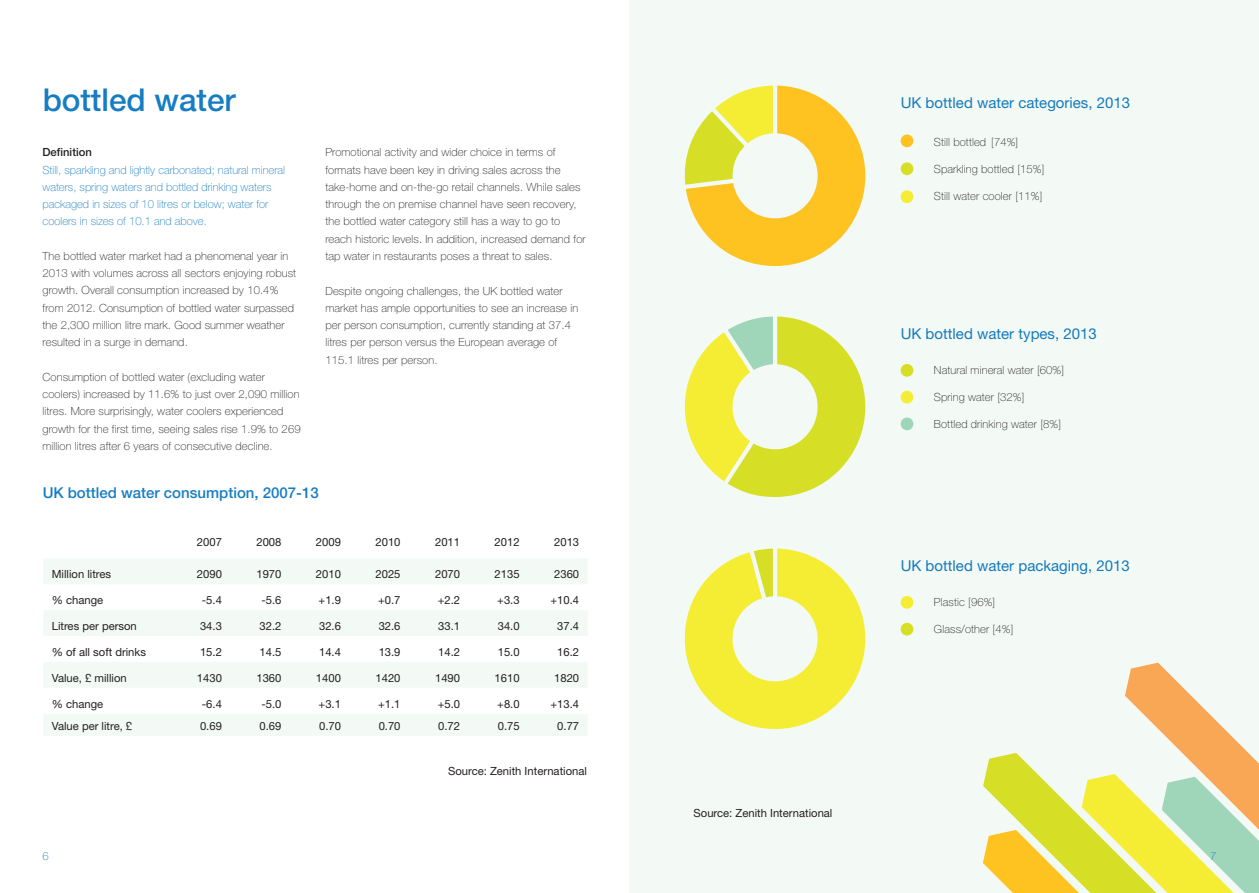
<style>
.page{position:relative;width:1259px;height:893px;background:#fff}
.page>*{position:absolute;margin:0;border:0;box-sizing:border-box;transform-origin:0 0}
.t1{font:500 31.5px "Helvetica Neue";color:#177dc2}
.t2{font:15px "Helvetica Neue";color:#177dc2}
.t3{font:500 15px "Helvetica Neue";color:#177dc2}
.t4{font:100 11.25px/17.2px "Helvetica Neue";letter-spacing:.01em;color:#231f20}
.t5{font:11.25px "Helvetica Neue";color:#231f20}
.t6{font:100 11.25px/17.2px "Helvetica Neue";color:#177dc2}
.t7{font:500 11.25px "Helvetica Neue";color:#231f20}
</style>
<div class="page">
<div style="left:629px;top:0;width:630px;height:893px;background:#f3faf6"></div>
<svg style="left:44px;top:559px;width:543px;height:177px;fill:#f3faf6"></svg>
<svg style="left:44px;top:636px;width:543px;height:78px"></svg>
<svg style="left:983px;top:663px;width:276px;height:230px"></svg>
<svg style="left:684px;top:317px;width:181px;height:180px"></svg>
<div style="left:900px;top:364px;width:13px;height:13px;background:#d6df26;border-radius:50%"></div>
<div style="left:900px;top:391px;width:13px;height:12px;background:#f4ed33;border-radius:50%"></div>
<div style="left:900px;top:418px;width:13px;height:12px;background:#9fd5b9;border-radius:50%"></div>
<svg style="left:685px;top:549px;width:180px;height:180px"></svg>
<div style="left:900px;top:596px;width:13px;height:13px;background:#f4ed33;border-radius:50%"></div>
<div style="left:900px;top:623px;width:13px;height:12px;background:#d6df26;border-radius:50%"></div>
<svg style="left:684px;top:86px;width:181px;height:180px"></svg>
<div style="left:900px;top:134px;width:13px;height:13px;background:#fec221;border-radius:50%"></div>
<div style="left:900px;top:162px;width:13px;height:13px;background:#d6df26;border-radius:50%"></div>
<div style="left:900px;top:190px;width:13px;height:13px;background:#f4ed33;border-radius:50%"></div>
<h1 class="t1" style="left:43px;top:81px;width:195px">bottled water</h1>
<p class="t7" style="left:43px;top:146px;width:51px">Definition</p>
<p class="t6" style="left:43px;top:161px;width:244px">Still, sparkling and lightly carbonated; natural mineral waters, spring waters and bottled drinking waters packaged in sizes of 10 litres or below; water for coolers in sizes of 10.1 and above.</p>
<p class="t4" style="left:43px;top:247px;width:255px">The bottled water market had a phenomenal year in 2013 with volumes across all sectors enjoying robust growth. Overall consumption increased by 10.4% from 2012. Consumption of bottled water surpassed the 2,300 million litre mark. Good summer weather resulted in a surge in demand.</p>
<p class="t4" style="left:43px;top:368px;width:260px">Consumption of bottled water (excluding water coolers) increased by 11.6% to just over 2,090 million litres. More surprisingly, water coolers experienced growth for the first time, seeing sales rise 1.9% to 269 million litres after 6 years of consecutive decline.</p>
<p class="t4" style="left:325px;top:144px;width:262px">Promotional activity and wider choice in terms of formats have been key in driving sales across the take-home and on-the-go retail channels. While sales through the on premise channel have seen recovery, the bottled water category still has a way to go to reach historic levels. In addition, increased demand for tap water in restaurants poses a threat to sales.</p>
<p class="t4" style="left:325px;top:282px;width:254px">Despite ongoing challenges, the UK bottled water market has ample opportunities to see an increase in per person consumption, currently standing at 37.4 litres per person versus the European average of 115.1 litres per person.</p>
<h2 class="t3" style="left:43px;top:484px;width:278px">UK bottled water consumption, 2007-13</h2>
<p class="t5" style="left:197px;top:535px;width:27px">2007</p>
<p class="t5" style="left:256px;top:535px;width:27px">2008</p>
<p class="t5" style="left:316px;top:535px;width:27px">2009</p>
<p class="t5" style="left:375px;top:535px;width:27px">2010</p>
<p class="t5" style="left:435px;top:535px;width:27px">2011</p>
<p class="t5" style="left:494px;top:535px;width:27px">2012</p>
<p class="t5" style="left:554px;top:535px;width:27px">2013</p>
<p class="t5" style="left:52px;top:568px;width:61px">Million litres</p>
<p class="t5" style="left:197px;top:568px;width:27px">2090</p>
<p class="t5" style="left:256px;top:568px;width:27px">1970</p>
<p class="t5" style="left:316px;top:568px;width:27px">2010</p>
<p class="t5" style="left:375px;top:568px;width:27px">2025</p>
<p class="t5" style="left:435px;top:568px;width:27px">2070</p>
<p class="t5" style="left:494px;top:568px;width:27px">2135</p>
<p class="t5" style="left:554px;top:568px;width:27px">2360</p>
<p class="t5" style="left:52px;top:593px;width:53px">% change</p>
<p class="t5" style="left:202px;top:593px;width:22px">-5.4</p>
<p class="t5" style="left:261px;top:593px;width:22px">-5.6</p>
<p class="t5" style="left:319px;top:593px;width:24px">+1.9</p>
<p class="t5" style="left:378px;top:593px;width:24px">+0.7</p>
<p class="t5" style="left:438px;top:593px;width:24px">+2.2</p>
<p class="t5" style="left:497px;top:593px;width:24px">+3.3</p>
<p class="t5" style="left:550px;top:593px;width:30px">+10.4</p>
<p class="t5" style="left:52px;top:619px;width:87px">Litres per person</p>
<p class="t5" style="left:200px;top:619px;width:23px">34.3</p>
<p class="t5" style="left:259px;top:619px;width:23px">32.2</p>
<p class="t5" style="left:319px;top:619px;width:23px">32.6</p>
<p class="t5" style="left:379px;top:619px;width:23px">32.6</p>
<p class="t5" style="left:438px;top:619px;width:23px">33.1</p>
<p class="t5" style="left:498px;top:619px;width:23px">34.0</p>
<p class="t5" style="left:557px;top:619px;width:23px">37.4</p>
<p class="t5" style="left:52px;top:645px;width:96px">% of all soft drinks</p>
<p class="t5" style="left:200px;top:645px;width:23px">15.2</p>
<p class="t5" style="left:259px;top:645px;width:23px">14.5</p>
<p class="t5" style="left:319px;top:645px;width:23px">14.4</p>
<p class="t5" style="left:379px;top:645px;width:23px">13.9</p>
<p class="t5" style="left:438px;top:645px;width:23px">14.2</p>
<p class="t5" style="left:498px;top:645px;width:23px">15.0</p>
<p class="t5" style="left:557px;top:645px;width:23px">16.2</p>
<p class="t5" style="left:52px;top:671px;width:77px">Value, £ million</p>
<p class="t5" style="left:197px;top:671px;width:27px">1430</p>
<p class="t5" style="left:256px;top:671px;width:27px">1360</p>
<p class="t5" style="left:316px;top:671px;width:27px">1400</p>
<p class="t5" style="left:375px;top:671px;width:27px">1420</p>
<p class="t5" style="left:435px;top:671px;width:27px">1490</p>
<p class="t5" style="left:494px;top:671px;width:27px">1610</p>
<p class="t5" style="left:554px;top:671px;width:27px">1820</p>
<p class="t5" style="left:52px;top:697px;width:53px">% change</p>
<p class="t5" style="left:202px;top:697px;width:22px">-6.4</p>
<p class="t5" style="left:261px;top:697px;width:22px">-5.0</p>
<p class="t5" style="left:319px;top:697px;width:24px">+3.1</p>
<p class="t5" style="left:378px;top:697px;width:24px">+1.1</p>
<p class="t5" style="left:438px;top:697px;width:24px">+5.0</p>
<p class="t5" style="left:497px;top:697px;width:24px">+8.0</p>
<p class="t5" style="left:550px;top:697px;width:30px">+13.4</p>
<p class="t5" style="left:52px;top:719px;width:82px">Value per litre, £</p>
<p class="t5" style="left:200px;top:719px;width:23px">0.69</p>
<p class="t5" style="left:259px;top:719px;width:23px">0.69</p>
<p class="t5" style="left:319px;top:719px;width:23px">0.70</p>
<p class="t5" style="left:379px;top:719px;width:23px">0.70</p>
<p class="t5" style="left:438px;top:719px;width:23px">0.72</p>
<p class="t5" style="left:498px;top:719px;width:23px">0.75</p>
<p class="t5" style="left:557px;top:719px;width:23px">0.77</p>
<p class="t5" style="left:448px;top:764px;width:140px">Source: Zenith International</p>
<p class="t5" style="left:693px;top:806px;width:140px">Source: Zenith International</p>
<h2 class="t2" style="left:900px;top:94px;width:231px">UK bottled water categories, 2013</h2>
<p class="t4" style="left:934px;top:133px;width:86px">Still bottled [74%]</p>
<p class="t4" style="left:934px;top:160px;width:112px">Sparkling bottled [15%]</p>
<p class="t4" style="left:934px;top:187px;width:110px">Still water cooler [11%]</p>
<h2 class="t2" style="left:900px;top:325px;width:198px">UK bottled water types, 2013</h2>
<p class="t4" style="left:934px;top:362px;width:132px">Natural mineral water [60%]</p>
<p class="t4" style="left:934px;top:389px;width:92px">Spring water [32%]</p>
<p class="t4" style="left:934px;top:416px;width:129px">Bottled drinking water [8%]</p>
<h2 class="t2" style="left:900px;top:557px;width:231px">UK bottled water packaging, 2013</h2>
<p class="t4" style="left:934px;top:594px;width:63px">Plastic [96%]</p>
<p class="t4" style="left:934px;top:621px;width:81px">Glass/other [4%]</p>
<p class="t6" style="left:43px;top:847px;width:8px">6</p>
<p class="t6" style="left:1210px;top:847px;width:8px">7</p>
</div>
